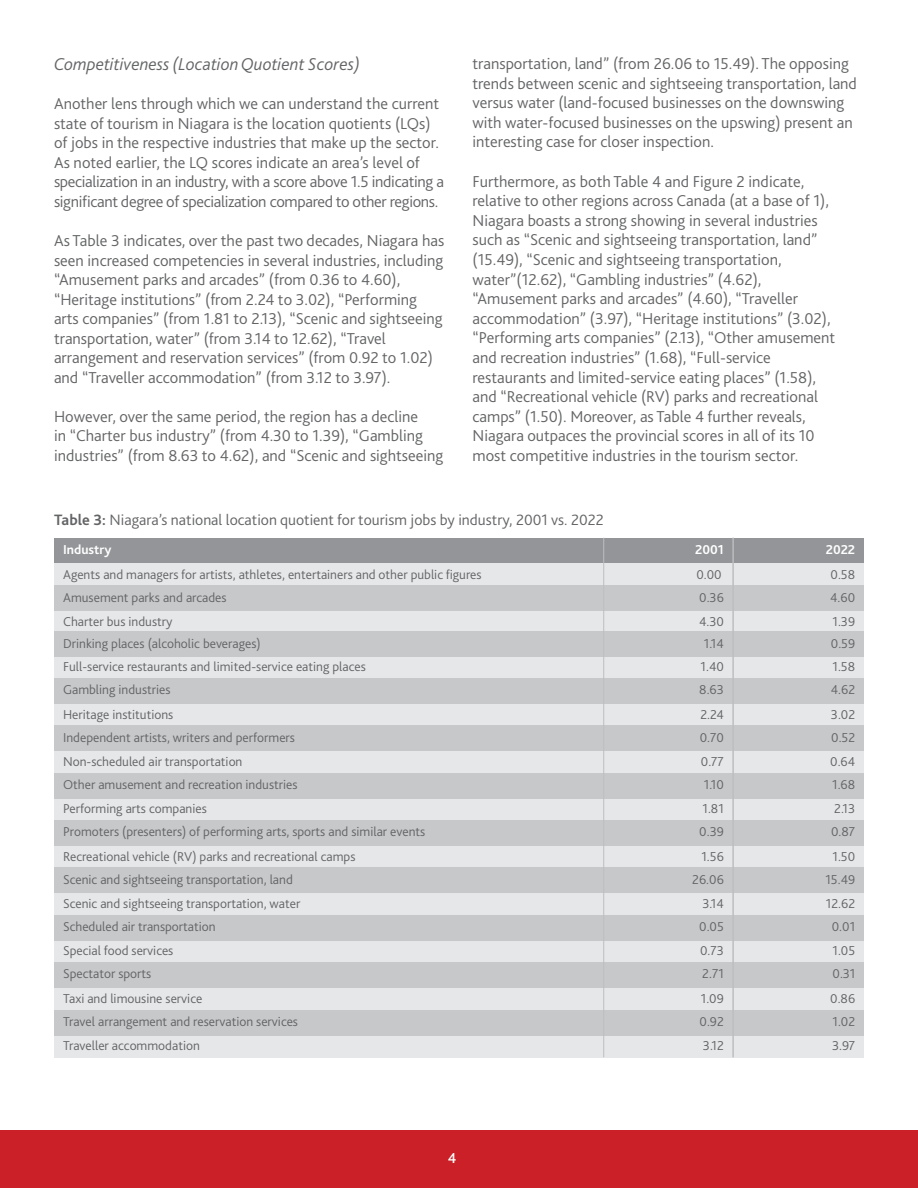
<style>
.page{position:relative;width:918px;height:1188px;background:#fff}
.page>*{position:absolute;margin:0;border:0;box-sizing:border-box;transform-origin:0 0}
.t1{font:italic 300 18px "Bliss 2";color:#636466}
.t2{font:300 16.5px/19.6px "Bliss 2";color:#636466}
.t3{font:300 15.75px "Bliss 2";color:#636466}
.t4{font:500 15px "Bliss 2";color:#fff}
.t5{font:300 13.5px "Bliss 2";color:#636466}
.t6{font:700 13.5px "Bliss 2";color:#fff}
.s1{font-weight:700}
</style>
<div class="page">
<div style="left:0;top:1130px;width:918px;height:58px;background:#cb2027"></div>
<div style="left:54px;top:538px;width:810px;height:25px;background:#939598"></div>
<div style="left:54px;top:563px;width:810px;height:23px;background:#e6e7e8"></div>
<div style="left:54px;top:611px;width:810px;height:22px;background:#e6e7e8"></div>
<div style="left:54px;top:656px;width:810px;height:22px;background:#e6e7e8"></div>
<div style="left:54px;top:751px;width:810px;height:22px;background:#e6e7e8"></div>
<div style="left:54px;top:703px;width:810px;height:23px;background:#e6e7e8"></div>
<div style="left:54px;top:798px;width:810px;height:22px;background:#e6e7e8"></div>
<div style="left:54px;top:845px;width:810px;height:23px;background:#e6e7e8"></div>
<div style="left:54px;top:893px;width:810px;height:22px;background:#e6e7e8"></div>
<div style="left:54px;top:940px;width:810px;height:22px;background:#e6e7e8"></div>
<div style="left:54px;top:988px;width:810px;height:22px;background:#e6e7e8"></div>
<div style="left:54px;top:1035px;width:810px;height:22px;background:#e6e7e8"></div>
<div style="left:54px;top:586px;width:810px;height:25px;background:#c7c8ca"></div>
<div style="left:54px;top:678px;width:810px;height:25px;background:#c7c8ca"></div>
<div style="left:54px;top:632px;width:810px;height:25px;background:#c7c8ca"></div>
<div style="left:54px;top:726px;width:810px;height:25px;background:#c7c8ca"></div>
<div style="left:54px;top:773px;width:810px;height:25px;background:#c7c8ca"></div>
<div style="left:54px;top:820px;width:810px;height:25px;background:#c7c8ca"></div>
<div style="left:54px;top:868px;width:810px;height:25px;background:#c7c8ca"></div>
<div style="left:54px;top:915px;width:810px;height:25px;background:#c7c8ca"></div>
<div style="left:54px;top:962px;width:810px;height:25px;background:#c7c8ca"></div>
<div style="left:54px;top:1010px;width:810px;height:25px;background:#c7c8ca"></div>
<hr style="left:603px;top:538px;width:1px;height:519px;background:#bcbec0">
<hr style="left:733px;top:538px;width:1px;height:519px;background:#bcbec0">
<p class="t1" style="left:54px;top:53px;width:307px">Competitiveness (Location Quotient Scores)</p>
<p class="t2" style="left:54px;top:94px;width:391px">Another lens through which we can understand the current state of tourism in Niagara is the location quotients (LQs) of jobs in the respective industries that make up the sector.<br>As noted earlier, the LQ scores indicate an area’s level of specialization in an industry, with a score above 1.5 indicating a significant degree of specialization compared to other regions.</p>
<p class="t2" style="left:54px;top:230px;width:392px">As Table 3 indicates, over the past two decades, Niagara has seen increased competencies in several industries, including “Amusement parks and arcades” (from 0.36 to 4.60), “Heritage institutions” (from 2.24 to 3.02), “Performing arts companies” (from 1.81 to 2.13), “Scenic and sightseeing transportation, water” (from 3.14 to 12.62), “Travel arrangement and reservation services” (from 0.92 to 1.02) and “Traveller accommodation” (from 3.12 to 3.97).</p>
<p class="t2" style="left:54px;top:406px;width:391px">However, over the same period, the region has a decline<br>in “Charter bus industry” (from 4.30 to 1.39), “Gambling industries” (from 8.63 to 4.62), and “Scenic and sightseeing</p>
<p class="t2" style="left:473px;top:53px;width:386px">transportation, land” (from 26.06 to 15.49). The opposing trends between scenic and sightseeing transportation, land versus water (land-focused businesses on the downswing with water-focused businesses on the upswing) present an interesting case for closer inspection.</p>
<p class="t2" style="left:473px;top:171px;width:364px">Furthermore, as both Table 4 and Figure 2 indicate, relative to other regions across Canada (at a base of 1), Niagara boasts a strong showing in several industries such as “Scenic and sightseeing transportation, land” (15.49), “Scenic and sightseeing transportation, water”(12.62), “Gambling industries” (4.62), “Amusement parks and arcades” (4.60), “Traveller accommodation” (3.97), “Heritage institutions” (3.02), “Performing arts companies” (2.13), “Other amusement and recreation industries” (1.68), “Full-service restaurants and limited-service eating places” (1.58), and “Recreational vehicle (RV) parks and recreational camps” (1.50). Moreover, as Table 4 further reveals, Niagara outpaces the provincial scores in all of its 10 most competitive industries in the tourism sector.</p>
<p class="t3" style="left:54px;top:510px;width:551px"><span class="s1">Table 3:</span> Niagara’s national location quotient for tourism jobs by industry, 2001 vs. 2022</p>
<p class="t6" style="left:63px;top:541px;width:50px">Industry</p>
<p class="t6" style="left:826px;top:541px;width:31px">2022</p>
<p class="t5" style="left:831px;top:566px;width:26px">0.58</p>
<p class="t5" style="left:833px;top:613px;width:24px">1.39</p>
<p class="t5" style="left:833px;top:658px;width:24px">1.58</p>
<p class="t6" style="left:695px;top:541px;width:30px">2001</p>
<p class="t5" style="left:696px;top:566px;width:27px">0.00</p>
<p class="t5" style="left:699px;top:613px;width:26px">4.30</p>
<p class="t5" style="left:701px;top:658px;width:25px">1.40</p>
<p class="t5" style="left:63px;top:566px;width:420px">Agents and managers for artists, athletes, entertainers and other public figures</p>
<p class="t5" style="left:63px;top:613px;width:111px">Charter bus industry</p>
<p class="t5" style="left:63px;top:658px;width:304px">Full-service restaurants and limited-service eating places</p>
<p class="t5" style="left:63px;top:589px;width:165px">Amusement parks and arcades</p>
<p class="t5" style="left:699px;top:589px;width:26px">0.36</p>
<p class="t5" style="left:830px;top:589px;width:26px">4.60</p>
<p class="t5" style="left:63px;top:635px;width:199px">Drinking places (alcoholic beverages)</p>
<p class="t5" style="left:704px;top:635px;width:21px">1.14</p>
<p class="t5" style="left:831px;top:635px;width:26px">0.59</p>
<p class="t5" style="left:63px;top:681px;width:109px">Gambling industries</p>
<p class="t5" style="left:699px;top:681px;width:26px">8.63</p>
<p class="t5" style="left:831px;top:682px;width:26px">4.62</p>
<p class="t5" style="left:63px;top:706px;width:112px">Heritage institutions</p>
<p class="t5" style="left:700px;top:706px;width:25px">2.24</p>
<p class="t5" style="left:831px;top:706px;width:26px">3.02</p>
<p class="t5" style="left:63px;top:729px;width:233px">Independent artists, writers and performers</p>
<p class="t5" style="left:63px;top:776px;width:236px">Other amusement and recreation industries</p>
<p class="t5" style="left:63px;top:824px;width:364px">Promoters (presenters) of performing arts, sports and similar events</p>
<p class="t5" style="left:63px;top:871px;width:231px">Scenic and sightseeing transportation, land</p>
<p class="t5" style="left:63px;top:918px;width:154px">Scheduled air transportation</p>
<p class="t5" style="left:63px;top:965px;width:90px">Spectator sports</p>
<p class="t5" style="left:63px;top:1013px;width:237px">Travel arrangement and reservation services</p>
<p class="t5" style="left:63px;top:753px;width:181px">Non-scheduled air transportation</p>
<p class="t5" style="left:63px;top:800px;width:145px">Performing arts companies</p>
<p class="t5" style="left:63px;top:848px;width:294px">Recreational vehicle (RV) parks and recreational camps</p>
<p class="t5" style="left:63px;top:895px;width:239px">Scenic and sightseeing transportation, water</p>
<p class="t5" style="left:63px;top:942px;width:112px">Special food services</p>
<p class="t5" style="left:63px;top:990px;width:141px">Taxi and limousine service</p>
<p class="t5" style="left:63px;top:1037px;width:138px">Traveller accommodation</p>
<p class="t5" style="left:700px;top:729px;width:26px">0.70</p>
<p class="t5" style="left:704px;top:776px;width:22px">1.10</p>
<p class="t5" style="left:699px;top:823px;width:26px">0.39</p>
<p class="t5" style="left:692px;top:871px;width:33px">26.06</p>
<p class="t5" style="left:699px;top:918px;width:26px">0.05</p>
<p class="t5" style="left:702px;top:965px;width:23px">2.71</p>
<p class="t5" style="left:700px;top:1013px;width:26px">0.92</p>
<p class="t5" style="left:701px;top:753px;width:25px">0.77</p>
<p class="t5" style="left:703px;top:800px;width:23px">1.81</p>
<p class="t5" style="left:701px;top:848px;width:24px">1.56</p>
<p class="t5" style="left:702px;top:895px;width:23px">3.14</p>
<p class="t5" style="left:700px;top:942px;width:25px">0.73</p>
<p class="t5" style="left:701px;top:990px;width:25px">1.09</p>
<p class="t5" style="left:703px;top:1037px;width:22px">3.12</p>
<p class="t5" style="left:831px;top:729px;width:26px">0.52</p>
<p class="t5" style="left:832px;top:776px;width:25px">1.68</p>
<p class="t5" style="left:831px;top:824px;width:26px">0.87</p>
<p class="t5" style="left:825px;top:871px;width:31px">15.49</p>
<p class="t5" style="left:832px;top:918px;width:25px">0.01</p>
<p class="t5" style="left:833px;top:965px;width:24px">0.31</p>
<p class="t5" style="left:833px;top:1013px;width:24px">1.02</p>
<p class="t5" style="left:830px;top:753px;width:26px">0.64</p>
<p class="t5" style="left:834px;top:800px;width:22px">2.13</p>
<p class="t5" style="left:832px;top:848px;width:24px">1.50</p>
<p class="t5" style="left:826px;top:895px;width:31px">12.62</p>
<p class="t5" style="left:832px;top:942px;width:24px">1.05</p>
<p class="t5" style="left:830px;top:990px;width:26px">0.86</p>
<p class="t5" style="left:832px;top:1037px;width:25px">3.97</p>
<p class="t4" style="left:448px;top:1149px;width:10px">4</p>
</div>
